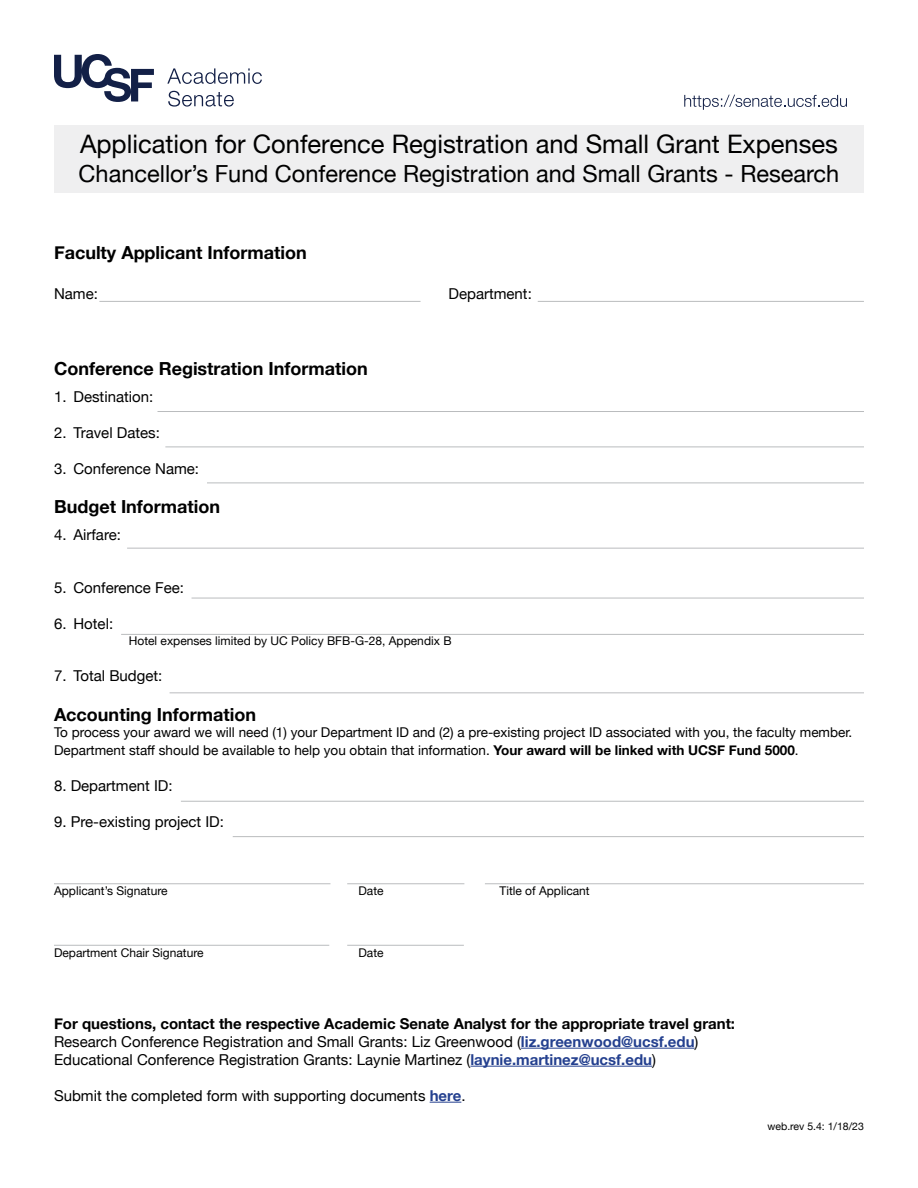
<style>
.page{position:relative;width:918px;height:1188px;background:#fff}
.page>*{position:absolute;margin:0;border:0;box-sizing:border-box;transform-origin:0 0}
.t1{font:25.5px "Helvetica Neue";color:#000}
.t2{font:23.55px "Helvetica Neue";color:#000}
.t3{font:700 18px "Helvetica Neue";color:#000}
.t4{font:15px/18px "Helvetica Neue";color:#000}
.t5{font:13.5px/18px "Helvetica Neue";color:#000}
.t6{font:12px "Helvetica Neue";color:#000}
.t7{font:10.5px "Helvetica Neue";color:#000}
.s1{font-weight:700}
.s2{font-weight:700;color:#24408f}
</style>
<div class="page">
<div style="left:54px;top:125px;width:810px;height:68px;background:#efeff0"></div>
<svg style="left:684px;top:95px;width:163px;height:15px"></svg>
<svg style="left:167px;top:68px;width:95px;height:16px"></svg>
<svg style="left:168px;top:91px;width:66px;height:16px"></svg>
<svg style="left:54px;top:54px;width:100px;height:48px"></svg>
<hr style="left:99px;top:301px;width:322px;height:1px;background:#babcbe">
<hr style="left:158px;top:411px;width:706px;height:1px;background:#babcbe">
<hr style="left:181px;top:801px;width:683px;height:1px;background:#babcbe">
<hr style="left:165px;top:447px;width:699px;height:1px;background:#babcbe">
<hr style="left:233px;top:836px;width:631px;height:1px;background:#babcbe">
<hr style="left:207px;top:483px;width:657px;height:1px;background:#babcbe">
<hr style="left:127px;top:548px;width:737px;height:1px;background:#babcbe">
<hr style="left:192px;top:598px;width:672px;height:1px;background:#babcbe">
<hr style="left:170px;top:692px;width:694px;height:1px;background:#babcbe">
<hr style="left:121px;top:634px;width:743px;height:1px;background:#babcbe">
<hr style="left:538px;top:301px;width:326px;height:1px;background:#babcbe">
<hr style="left:485px;top:883px;width:379px;height:1px;background:#babcbe">
<hr style="left:54px;top:883px;width:276px;height:1px;background:#babcbe">
<hr style="left:347px;top:883px;width:117px;height:1px;background:#babcbe">
<hr style="left:54px;top:945px;width:275px;height:1px;background:#babcbe">
<hr style="left:347px;top:945px;width:117px;height:1px;background:#babcbe">
<hr style="left:521px;top:1048px;width:174px;height:1px;background:#24408f">
<hr style="left:470px;top:1066px;width:182px;height:1px;background:#24408f">
<hr style="left:430px;top:1102px;width:31px;height:1px;background:#24408f">
<h1 class="t1" style="left:80px;top:126px;width:759px">Application for Conference Registration and Small Grant Expenses</h1>
<h2 class="t2" style="left:79px;top:156px;width:762px">Chancellor’s Fund Conference Registration and Small Grants - Research</h2>
<p class="t3" style="left:54px;top:239px;width:254px">Faculty Applicant Information</p>
<p class="t4" style="left:54px;top:286px;width:45px">Name:</p>
<p class="t4" style="left:448px;top:286px;width:85px">Department:</p>
<p class="t3" style="left:54px;top:354px;width:315px">Conference Registration Information</p>
<p class="t4" style="left:54px;top:388px;width:101px">1. Destination:</p>
<p class="t4" style="left:54px;top:424px;width:107px">2. Travel Dates:</p>
<p class="t4" style="left:54px;top:460px;width:147px">3. Conference Name:</p>
<p class="t3" style="left:54px;top:493px;width:168px">Budget Information</p>
<p class="t4" style="left:54px;top:527px;width:68px">4. Airfare:</p>
<p class="t4" style="left:54px;top:579px;width:132px">5. Conference Fee:</p>
<p class="t4" style="left:54px;top:615px;width:61px">6. Hotel:</p>
<p class="t6" style="left:129px;top:632px;width:324px">Hotel expenses limited by UC Policy BFB-G-28, Appendix B</p>
<p class="t4" style="left:54px;top:668px;width:110px">7. Total Budget:</p>
<p class="t3" style="left:54px;top:700px;width:204px">Accounting Information</p>
<p class="t5" style="left:54px;top:724px;width:800px">To process your award we will need (1) your Department ID and (2) a pre-existing project ID associated with you, the faculty member.<br>Department staff should be available to help you obtain that information. <span class="s1">Your award will be linked with UCSF Fund 5000</span>.</p>
<p class="t4" style="left:54px;top:778px;width:120px">8. Department ID:</p>
<p class="t4" style="left:54px;top:814px;width:172px">9. Pre-existing project ID:</p>
<p class="t6" style="left:54px;top:883px;width:115px">Applicant’s Signature</p>
<p class="t6" style="left:358px;top:883px;width:27px">Date</p>
<p class="t6" style="left:500px;top:883px;width:92px">Title of Applicant</p>
<p class="t6" style="left:54px;top:944px;width:151px">Department Chair Signature</p>
<p class="t6" style="left:358px;top:944px;width:27px">Date</p>
<p class="t4" style="left:54px;top:1015px;width:683px"><span class="s1">For questions, contact the respective Academic Senate Analyst for the appropriate travel grant:<br></span>Research Conference Registration and Small Grants: Liz Greenwood (<span class="s2">liz.greenwood@ucsf.edu</span>)<br>Educational Conference Registration Grants: Laynie Martinez (<span class="s2">laynie.martinez@ucsf.edu</span>)</p>
<p class="t4" style="left:54px;top:1087px;width:413px">Submit the completed form with supporting documents <span class="s2">here</span>.</p>
<p class="t7" style="left:768px;top:1119px;width:98px">web.rev 5.4: 1/18/23</p>
</div>
